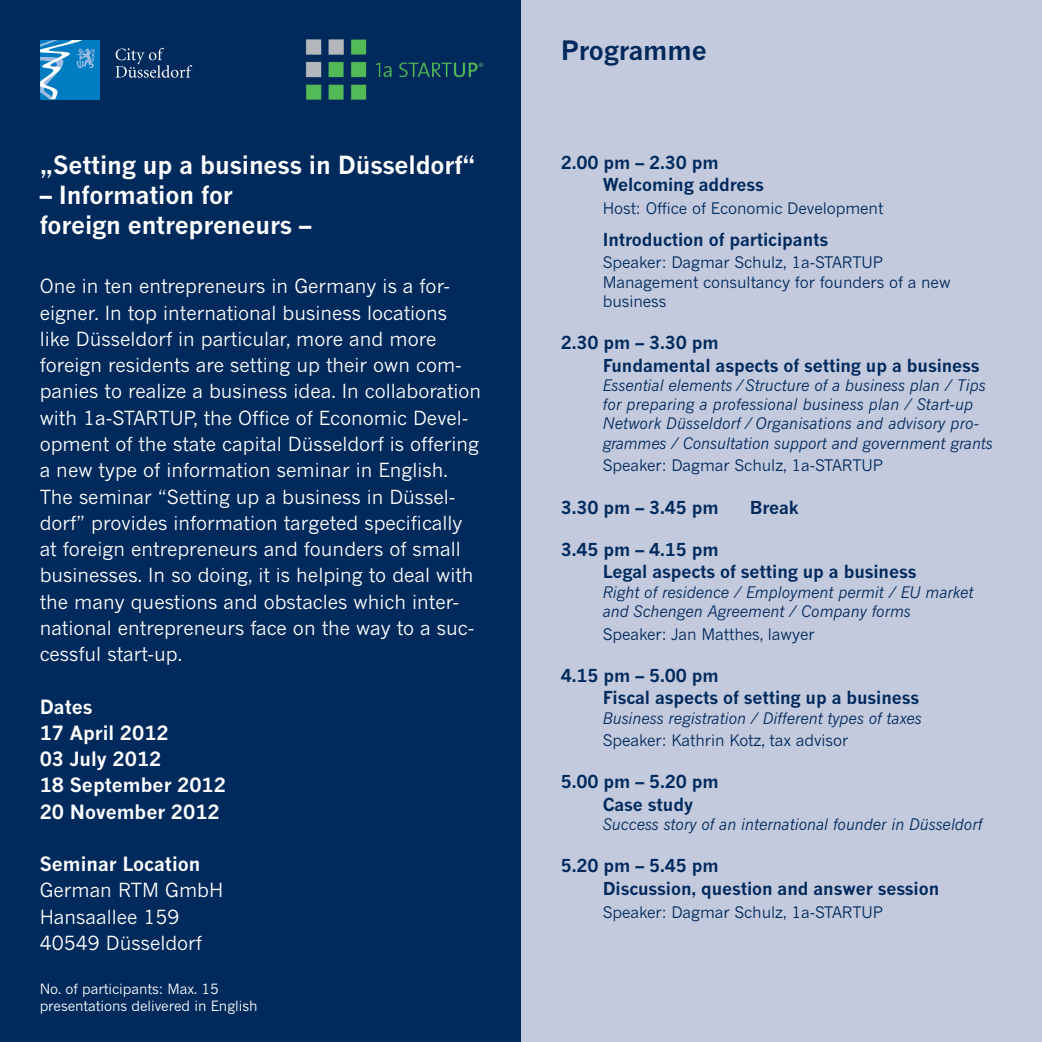
<style>
.page{position:relative;width:1042px;height:1042px;background:#fff}
.page>*{position:absolute;margin:0;border:0;box-sizing:border-box;transform-origin:0 0}
.t1{font:700 26.25px "News Gothic";letter-spacing:-.005em;color:#00295c}
.t2{font:700 24.5px/29.8px "News Gothic";letter-spacing:-.005em;color:#fff}
.t3{font:19.25px/26.2px "News Gothic";color:#fff}
.t4{font:700 19.25px/26.2px "News Gothic";color:#fff}
.t5{font:700 17.5px/22.8px "News Gothic";letter-spacing:-.005em;color:#00295c}
.t6{font:italic 15.75px/19.2px "News Gothic";letter-spacing:-.005em;color:#00295c}
.t7{font:15.75px/19.2px "News Gothic";letter-spacing:-.005em;color:#00295c}
.t8{font:14px/17.5px "News Gothic";letter-spacing:-.005em;color:#fff}
</style>
<div class="page">
<div style="left:0;top:0;width:521px;height:1042px;background:#00295c"></div>
<div style="left:40px;top:40px;width:59px;height:59px;background:#007cc2"></div>
<svg style="left:40px;top:40px;width:55px;height:59px"></svg>
<svg style="left:115px;top:48px;width:77px;height:30px"></svg>
<div style="left:521px;top:0;width:521px;height:1042px;background:#c3cadd"></div>
<img style="left:305px;top:39px;width:179px;height:61px">
<p class="t2" style="left:40px;top:150px;width:437px">„Setting up a business in Düsseldorf“</p>
<p class="t2" style="left:40px;top:180px;width:273px">– Information for foreign entrepreneurs –</p>
<p class="t3" style="left:40px;top:273px;width:443px">One in ten entrepreneurs in Germany is a for&shy;eigner. In top international business locations like Düsseldorf in particular, more and more foreign residents are setting up their own com&shy;panies to realize a business idea. In collaboration with 1a-STARTUP, the Office of Economic Devel&shy;opment of the state capital Düsseldorf is offering a new type of information seminar in English.<br>The seminar “Setting up a business in Düssel&shy;dorf” provides information targeted specifically at foreign entrepreneurs and founders of small businesses. In so doing, it is helping to deal with the many questions and obstacles which inter&shy;national entrepreneurs face on the way to a suc&shy;cessful start-up.</p>
<p class="t4" style="left:40px;top:693px;width:188px">Dates<br>17 April 2012<br>03 July 2012<br>18 September 2012<br>20 November 2012</p>
<p class="t4" style="left:40px;top:851px;width:162px">Seminar Location</p>
<p class="t3" style="left:40px;top:877px;width:185px">German RTM GmbH<br>Hansaallee 159<br>40549 Düsseldorf</p>
<p class="t8" style="left:40px;top:979px;width:219px">No. of participants: Max. 15 presentations delivered in English</p>
<h1 class="t1" style="left:561px;top:34px;width:148px">Programme</h1>
<p class="t5" style="left:603px;top:151px;width:163px;text-indent:-42px">2.00 pm – 2.30 pm<br>Welcoming address</p>
<p class="t7" style="left:603px;top:199px;width:282px">Host: Office of Economic Development</p>
<p class="t5" style="left:603px;top:228px;width:227px">Introduction of participants</p>
<p class="t7" style="left:603px;top:253px;width:349px">Speaker: Dagmar Schulz, 1a-STARTUP<br>Management consultancy for founders of a new business</p>
<p class="t5" style="left:603px;top:331px;width:378px;text-indent:-42px">2.30 pm – 3.30 pm<br>Fundamental aspects of setting up a business</p>
<p class="t6" style="left:603px;top:375px;width:392px">Essential elements / Structure of a business plan / Tips for preparing a professional business plan / Start-up Network Düsseldorf / Organisations and advisory pro&shy;grammes / Consultation support and government grants</p>
<p class="t7" style="left:603px;top:456px;width:282px">Speaker: Dagmar Schulz, 1a-STARTUP</p>
<p class="t5" style="left:561px;top:495px;width:160px">3.30 pm – 3.45 pm</p>
<p class="t5" style="left:750px;top:495px;width:50px">Break</p>
<p class="t5" style="left:603px;top:537px;width:315px;text-indent:-42px">3.45 pm – 4.15 pm<br>Legal aspects of setting up a business</p>
<p class="t6" style="left:603px;top:582px;width:372px">Right of residence / Employment permit / EU market and Schengen Agreement / Company forms</p>
<p class="t7" style="left:603px;top:624px;width:214px">Speaker: Jan Matthes, lawyer</p>
<p class="t5" style="left:603px;top:663px;width:318px;text-indent:-42px">4.15 pm – 5.00 pm<br>Fiscal aspects of setting up a business</p>
<p class="t6" style="left:603px;top:708px;width:320px">Business registration / Different types of taxes</p>
<p class="t7" style="left:603px;top:731px;width:247px">Speaker: Kathrin Kotz, tax advisor</p>
<p class="t5" style="left:603px;top:770px;width:118px;text-indent:-42px">5.00 pm – 5.20 pm<br>Case study</p>
<p class="t6" style="left:603px;top:815px;width:381px">Success story of an international founder in Düsseldorf</p>
<p class="t5" style="left:603px;top:854px;width:338px;text-indent:-42px">5.20 pm – 5.45 pm<br>Discussion, question and answer session</p>
<p class="t7" style="left:603px;top:902px;width:282px">Speaker: Dagmar Schulz, 1a-STARTUP</p>
</div>
